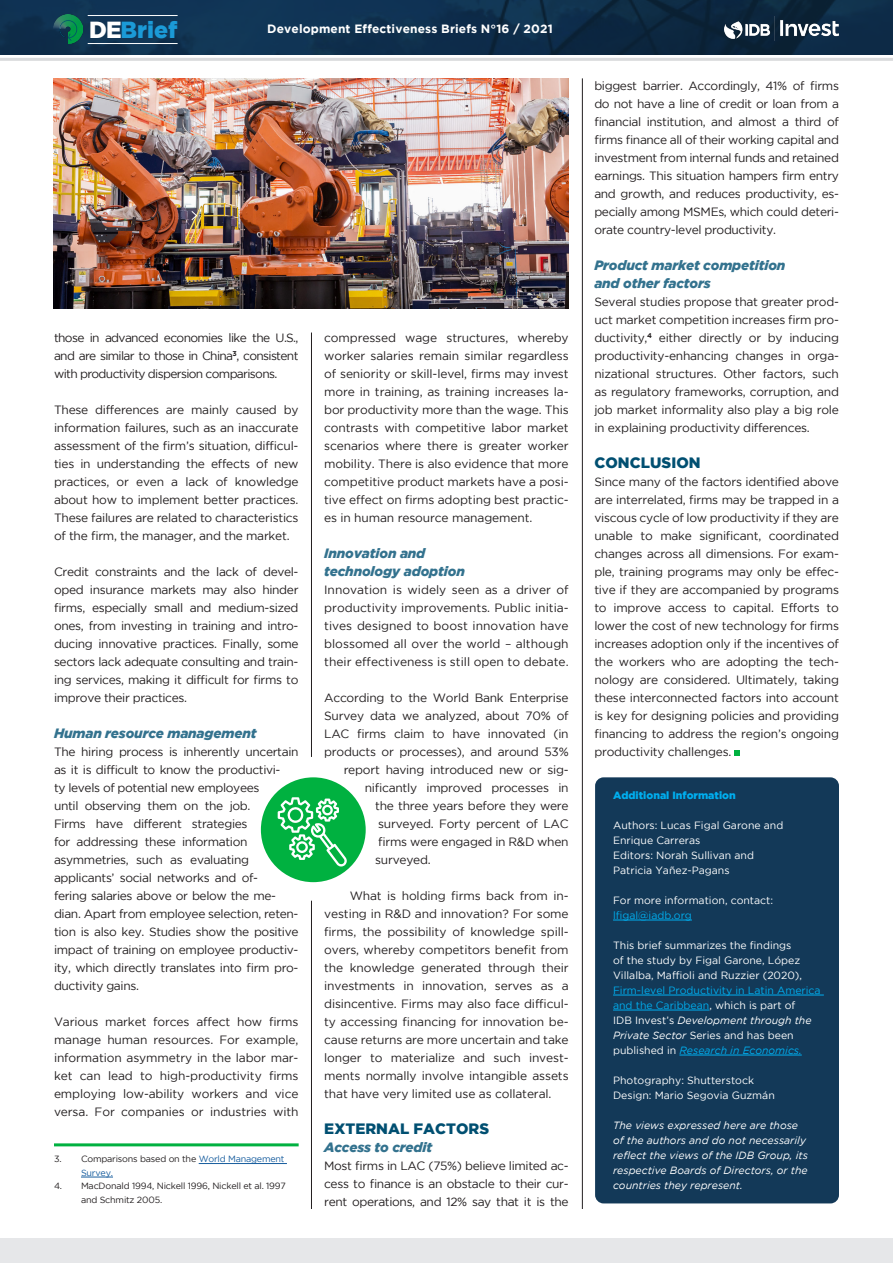
<style>
.page{position:relative;width:893px;height:1263px;background:#fff}
.page>*{position:absolute;margin:0;border:0;box-sizing:border-box;transform-origin:0 0}
.t1{font:900 23.25px "Gotham";color:#1b9ad7}
.titulos{font:900 15px "Gotham";letter-spacing:.005em;color:#004f71}
.titulos-2{font:italic 900 13.5px "Gotham";letter-spacing:-.01em;color:#33728e}
.t2{font:12px/18px "Gotham";letter-spacing:-.03em;color:#231f20;text-align:justify}
.t3{font:700 12px "Gotham";letter-spacing:.01em;color:#fff}
.t4{font:10.5px/15px "Gotham";color:#fff}
.t5{font:italic 10.5px/15px "Gotham";color:#fff}
.t6{font:900 10.5px "Gotham";color:#00aeef}
.t7{font:10.5px "Gotham";color:#00aeef}
.t8{font:9px/13.5px "Gotham";letter-spacing:-.02em;color:#231f20}
.s1{color:#fff}
.s2{color:#175d9e}
.s3{color:#00aeef}
.s4{font-style:italic}
.s5{font-style:italic;color:#00aeef}
</style>
<div class="page">
<img style="left:0;top:0;width:893px;height:54px">
<hr style="left:88px;top:43px;width:90px;height:1px;background:#fff">
<hr style="left:88px;top:15px;width:90px;height:1px;background:#fff">
<img style="left:53px;top:14px;width:29px;height:29px">
<svg style="left:734px;top:751px;width:6px;height:5px"></svg>
<div style="left:0;top:1239px;width:893px;height:24px;background:#e6e7e9"></div>
<hr style="left:311px;top:901px;width:1px;height:308px;background:#231f20">
<hr style="left:582px;top:78px;width:1px;height:1131px;background:#231f20">
<hr style="left:0;top:58px;width:893px;height:3px;background:#d9dadc">
<hr style="left:311px;top:333px;width:1px;height:424px;background:#231f20">
<img style="left:53px;top:78px;width:516px;height:231px">
<div style="left:595px;top:777px;width:244px;height:426px;background:#133958;border-radius:9px"></div>
<hr style="left:613px;top:920px;width:79px;height:1px;background:#00aeef">
<hr style="left:613px;top:995px;width:211px;height:1px;background:#00aeef">
<hr style="left:613px;top:1010px;width:96px;height:1px;background:#00aeef">
<hr style="left:679px;top:1055px;width:123px;height:1px;background:#00aeef">
<img style="left:724px;top:17px;width:114px;height:23px">
<hr style="left:199px;top:1163px;width:88px;height:1px;background:#175d9e">
<hr style="left:81px;top:1177px;width:32px;height:1px;background:#175d9e">
<hr style="left:54px;top:1143px;width:245px;height:3px;background:#00b140">
<div style="left:261px;top:777px;width:105px;height:105px;background:#00b140;border-radius:50%"></div>
<svg style="left:278px;top:797px;width:69px;height:69px"></svg>
<svg style="left:191px;top:210px;width:6px;height:11px"></svg>
<p class="t1" style="left:89px;top:16px;width:90px"><span class="s1">DE</span>Brief</p>
<p class="t3" style="left:267px;top:22px;width:287px">Development Effectiveness Briefs N°16 / 2021</p>
<p class="t2" style="left:54px;top:329px;width:246px">those in advanced economies like the U.S., and are similar to those in China<sup>3</sup>, consistent with productivity dispersion comparisons.</p>
<p class="t2" style="left:54px;top:401px;width:246px">These differences are mainly caused by information failures, such as an inaccurate assessment of the firm’s situation, difficul&shy;ties in understanding the effects of new practices, or even a lack of knowledge about how to implement better practices.<br>These failures are related to characteristics of the firm, the manager, and the market.</p>
<p class="t2" style="left:54px;top:563px;width:246px">Credit constraints and the lack of devel&shy;oped insurance markets may also hinder firms, especially small and medium-sized ones, from investing in training and intro&shy;ducing innovative practices. Finally, some sectors lack adequate consulting and train&shy;ing services, making it difficult for firms to improve their practices.</p>
<p class="titulos-2" style="left:54px;top:725px;width:204px">Human resource management</p>
<p class="t2" style="left:54px;top:743px;width:246px;text-align:left">The hiring process is inherently uncertain as it is difficult to know the productivi-<br>ty levels of potential new employees<br>until observing them on the job.<br>Firms have different strategies<br>for addressing these information asymmetries, such as evaluating applicants’ social networks and of-<br>fering salaries above or below the me&shy;dian. Apart from employee selection, reten&shy;tion is also key. Studies show the positive impact of training on employee productiv&shy;ity, which directly translates into firm pro&shy;ductivity gains.</p>
<p class="t2" style="left:54px;top:1013px;width:246px">Various market forces affect how firms manage human resources. For example, information asymmetry in the labor mar&shy;ket can lead to high-productivity firms employing low-ability workers and vice versa. For companies or industries with</p>
<p class="t8" style="left:81px;top:1152px;width:205px;text-indent:-27px">3. Comparisons based on the <span class="s2">World Management<br>Survey.</span></p>
<p class="t8" style="left:81px;top:1179px;width:206px;text-indent:-27px">4. MacDonald 1994, Nickell 1996, Nickell et al. 1997 and Schmitz 2005.</p>
<p class="t2" style="left:324px;top:329px;width:246px">compressed wage structures, whereby worker salaries remain similar regardless of seniority or skill-level, firms may invest more in training, as training increases la&shy;bor productivity more than the wage. This contrasts with competitive labor market scenarios where there is greater worker mobility. There is also evidence that more competitive product markets have a posi&shy;tive effect on firms adopting best practic&shy;es in human resource management.</p>
<p class="titulos-2" style="left:324px;top:545px;width:103px">Innovation and</p>
<p class="titulos-2" style="left:324px;top:563px;width:142px">technology adoption</p>
<p class="t2" style="left:324px;top:581px;width:246px">Innovation is widely seen as a driver of productivity improvements. Public initia&shy;tives designed to boost innovation have blossomed all over the world – although their effectiveness is still open to debate.</p>
<p class="t2" style="left:324px;top:689px;width:246px">According to the World Bank Enterprise</p>
<p class="t2" style="left:324px;top:707px;width:246px">Survey data we analyzed, about 70% of</p>
<p class="t2" style="left:324px;top:725px;width:246px">LAC firms claim to have innovated (in</p>
<p class="t2" style="left:324px;top:743px;width:246px">products or processes), and around 53%</p>
<p class="t2" style="left:344px;top:761px;width:227px">report having introduced new or sig-</p>
<p class="t2" style="left:365px;top:779px;width:206px">nificantly improved processes in</p>
<p class="t2" style="left:375px;top:797px;width:195px">the three years before they were</p>
<p class="t2" style="left:378px;top:815px;width:192px">surveyed. Forty percent of LAC</p>
<p class="t2" style="left:378px;top:833px;width:192px">firms were engaged in R&amp;D when</p>
<p class="t2" style="left:375px;top:851px;width:57px">surveyed.</p>
<p class="t2" style="left:324px;top:887px;width:246px;text-indent:26px">What is holding firms back from in&shy;vesting in R&amp;D and innovation? For some firms, the possibility of knowledge spill&shy;overs, whereby competitors benefit from the knowledge generated through their investments in innovation, serves as a disincentive. Firms may also face difficul&shy;ty accessing financing for innovation be&shy;cause returns are more uncertain and take longer to materialize and such invest&shy;ments normally involve intangible assets that have very limited use as collateral.</p>
<p class="titulos" style="left:324px;top:1120px;width:166px">EXTERNAL FACTORS</p>
<p class="titulos-2" style="left:324px;top:1139px;width:109px">Access to credit</p>
<p class="t2" style="left:324px;top:1157px;width:246px">Most firms in LAC (75%) believe limited ac&shy;cess to finance is an obstacle to their cur&shy;rent operations, and 12% say that it is the</p>
<p class="t2" style="left:594px;top:77px;width:246px">biggest barrier. Accordingly, 41% of firms do not have a line of credit or loan from a financial institution, and almost a third of firms finance all of their working capital and investment from internal funds and retained earnings. This situation hampers firm entry and growth, and reduces productivity, es&shy;pecially among MSMEs, which could deteri&shy;orate country-level productivity.</p>
<p class="titulos-2" style="left:594px;top:257px;width:193px">Product market competition</p>
<p class="titulos-2" style="left:594px;top:275px;width:118px">and other factors</p>
<p class="t2" style="left:594px;top:293px;width:246px">Several studies propose that greater prod&shy;uct market competition increases firm pro&shy;ductivity,<sup>4</sup> either directly or by inducing productivity-enhancing changes in orga&shy;nizational structures. Other factors, such as regulatory frameworks, corruption, and job market informality also play a big role in explaining productivity differences.</p>
<p class="titulos" style="left:594px;top:454px;width:108px">CONCLUSION</p>
<p class="t2" style="left:594px;top:473px;width:246px">Since many of the factors identified above are interrelated, firms may be trapped in a viscous cycle of low productivity if they are unable to make significant, coordinated changes across all dimensions. For exam&shy;ple, training programs may only be effec&shy;tive if they are accompanied by programs to improve access to capital. Efforts to lower the cost of new technology for firms increases adoption only if the incentives of the workers who are adopting the tech&shy;nology are considered. Ultimately, taking these interconnected factors into account is key for designing policies and providing financing to address the region’s ongoing productivity challenges.</p>
<p class="t6" style="left:613px;top:789px;width:124px">Additional Information</p>
<p class="t4" style="left:613px;top:817px;width:172px">Authors: Lucas Figal Garone and<br>Enrique Carreras</p>
<p class="t4" style="left:613px;top:847px;width:142px">Editors: Norah Sullivan and</p>
<p class="t4" style="left:613px;top:862px;width:118px">Patricia Yañez-Pagans</p>
<p class="t4" style="left:613px;top:892px;width:162px">For more information, contact:</p>
<p class="t7" style="left:613px;top:909px;width:80px">lfigal@iadb.org</p>
<p class="t4" style="left:613px;top:937px;width:190px">This brief summarizes the findings of the study by Figal Garone, López<br>Villalba, Maffioli and Ruzzier (2020),</p>
<p class="t4" style="left:613px;top:982px;width:209px"><span class="s3">Firm-level Productivity in Latin America and the Caribbean</span>, which is part of<br>IDB Invest’s <span class="s4">Development through the Private Sector</span> Series and has been published in <span class="s5">Research in Economics.</span></p>
<p class="t4" style="left:613px;top:1072px;width:142px">Photography: Shutterstock</p>
<p class="t4" style="left:613px;top:1087px;width:163px">Design: Mario Segovia Guzmán</p>
<p class="t5" style="left:613px;top:1117px;width:196px">The views expressed here are those of the authors and do not necessarily reflect the views of the IDB Group, its respective Boards of Directors, or the countries they represent.</p>
</div>
